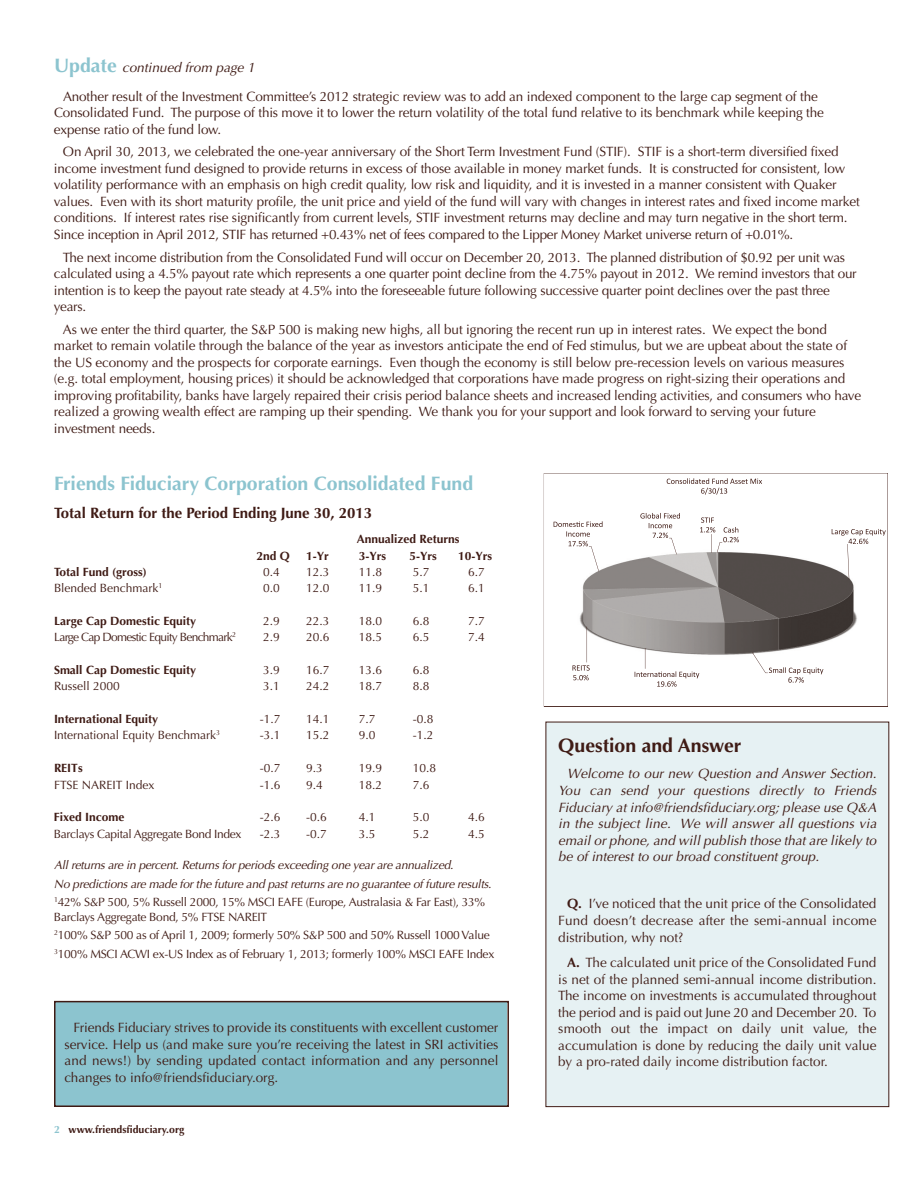
<style>
.page{position:relative;width:918px;height:1188px;background:#fff}
.page>*{position:absolute;margin:0;border:0;box-sizing:border-box;transform-origin:0 0}
.t1{font:700 19.5px "Optima";color:#8cc4cf}
.t2{font:700 19.5px "Optima";color:#3f1b15}
.t3{font:700 15px "Optima";color:#3f1b15}
.t4{font:13.5px/16.5px "Optima";letter-spacing:-.01em;color:#3f1b15}
.t5{font:italic 13.5px/16.5px "Optima";letter-spacing:.005em;color:#3f1b15;text-align:justify}
.t6{font:12px/18.3px "Optima";letter-spacing:-.025em;color:#3f1b15}
.t7{font:italic 12px/18.3px "Optima";letter-spacing:-.02em;color:#3f1b15}
.t8{font:700 12px "Optima";color:#3f1b15}
.t9{font:12px "Optima";color:#3f1b15}
.t10{font:12px "Optima";letter-spacing:-.055em;color:#3f1b15}
.t11{font:700 10.5px "Optima";color:#3f1b15}
.s1{font-weight:700;font-style:normal;font-size:19.5px;color:#8cc4cf}
.s2{font-style:normal}
.s3{color:#8cc4cf}
.s4{font-weight:700}
</style>
<div class="page">
<svg style="left:544px;top:473px;width:344px;height:234px"></svg>
<svg style="left:543px;top:473px;width:230px;height:22px"></svg>
<div style="left:546px;top:722px;width:342px;height:384px;background:#e6f1f3"></div>
<div style="left:56px;top:1002px;width:451px;height:104px;background:#8cc4cf"></div>
<div style="left:54px;top:1001px;width:455px;height:106px;border:2px solid #3f1b15"></div>
<p class="t5" style="left:54px;top:61px;width:202px"><span class="s1">Update</span> continued from page 1</p>
<p class="t4" style="left:54px;top:89px;width:771px;text-indent:9px">Another result of the Investment Committee’s 2012 strategic review was to add an indexed component to the large cap segment of the<br>Consolidated Fund. The purpose of this move it to lower the return volatility of the total fund relative to its benchmark while keeping the expense ratio of the fund low.</p>
<p class="t4" style="left:54px;top:145px;width:807px;text-indent:9px">On April 30, 2013, we celebrated the one-year anniversary of the Short Term Investment Fund (STIF). STIF is a short-term diversified fixed income investment fund designed to provide returns in excess of those available in money market funds. It is constructed for consistent, low volatility performance with an emphasis on high credit quality, low risk and liquidity, and it is invested in a manner consistent with Quaker values. Even with its short maturity profile, the unit price and yield of the fund will vary with changes in interest rates and fixed income market conditions. If interest rates rise significantly from current levels, STIF investment returns may decline and may turn negative in the short term.<br>Since inception in April 2012, STIF has returned +0.43% net of fees compared to the Lipper Money Market universe return of +0.01%.</p>
<p class="t4" style="left:54px;top:250px;width:804px;text-indent:9px">The next income distribution from the Consolidated Fund will occur on December 20, 2013. The planned distribution of $0.92 per unit was calculated using a 4.5% payout rate which represents a one quarter point decline from the 4.75% payout in 2012. We remind investors that our intention is to keep the payout rate steady at 4.5% into the foreseeable future following successive quarter point declines over the past three years.</p>
<p class="t4" style="left:54px;top:322px;width:809px;text-indent:9px">As we enter the third quarter, the S&amp;P 500 is making new highs, all but ignoring the recent run up in interest rates. We expect the bond market to remain volatile through the balance of the year as investors anticipate the end of Fed stimulus, but we are upbeat about the state of the US economy and the prospects for corporate earnings. Even though the economy is still below pre-recession levels on various measures (e.g. total employment, housing prices) it should be acknowledged that corporations have made progress on right-sizing their operations and improving profitability, banks have largely repaired their crisis period balance sheets and increased lending activities, and consumers who have realized a growing wealth effect are ramping up their spending. We thank you for your support and look forward to serving your future investment needs.</p>
<h1 class="t1" style="left:54px;top:472px;width:421px">Friends Fiduciary Corporation Consolidated Fund</h1>
<p class="t3" style="left:54px;top:504px;width:320px">Total Return for the Period Ending June 30, 2013</p>
<p class="t8" style="left:357px;top:532px;width:104px">Annualized Returns</p>
<p class="t8" style="left:256px;top:549px;width:35px">2nd Q</p>
<p class="t8" style="left:306px;top:549px;width:24px">1-Yr</p>
<p class="t8" style="left:359px;top:549px;width:29px">3-Yrs</p>
<p class="t8" style="left:409px;top:549px;width:29px">5-Yrs</p>
<p class="t8" style="left:458px;top:549px;width:36px">10-Yrs</p>
<p class="t8" style="left:54px;top:565px;width:94px">Total Fund (gross)</p>
<p class="t6" style="left:263px;top:564px;width:18px">0.4</p>
<p class="t6" style="left:306px;top:564px;width:25px">12.3</p>
<p class="t6" style="left:359px;top:564px;width:25px">11.8</p>
<p class="t6" style="left:413px;top:564px;width:18px">5.7</p>
<p class="t6" style="left:468px;top:564px;width:18px">6.7</p>
<p class="t9" style="left:54px;top:583px;width:110px">Blended Benchmark<sup>1</sup></p>
<p class="t6" style="left:263px;top:580px;width:18px">0.0</p>
<p class="t6" style="left:306px;top:580px;width:25px">12.0</p>
<p class="t6" style="left:359px;top:580px;width:25px">11.9</p>
<p class="t6" style="left:413px;top:580px;width:18px">5.1</p>
<p class="t6" style="left:468px;top:580px;width:18px">6.1</p>
<p class="t8" style="left:54px;top:614px;width:144px">Large Cap Domestic Equity</p>
<p class="t6" style="left:263px;top:613px;width:18px">2.9</p>
<p class="t6" style="left:306px;top:613px;width:25px">22.3</p>
<p class="t6" style="left:359px;top:613px;width:25px">18.0</p>
<p class="t6" style="left:413px;top:613px;width:18px">6.8</p>
<p class="t6" style="left:468px;top:613px;width:18px">7.7</p>
<p class="t10" style="left:54px;top:632px;width:184px">Large Cap Domestic Equity Benchmark<sup>2</sup></p>
<p class="t6" style="left:263px;top:629px;width:18px">2.9</p>
<p class="t6" style="left:306px;top:629px;width:25px">20.6</p>
<p class="t6" style="left:359px;top:629px;width:25px">18.5</p>
<p class="t6" style="left:413px;top:629px;width:18px">6.5</p>
<p class="t6" style="left:468px;top:629px;width:18px">7.4</p>
<p class="t8" style="left:54px;top:663px;width:144px">Small Cap Domestic Equity</p>
<p class="t6" style="left:263px;top:662px;width:18px">3.9</p>
<p class="t6" style="left:306px;top:662px;width:25px">16.7</p>
<p class="t6" style="left:359px;top:662px;width:25px">13.6</p>
<p class="t6" style="left:413px;top:662px;width:18px">6.8</p>
<p class="t9" style="left:54px;top:681px;width:67px">Russell 2000</p>
<p class="t6" style="left:263px;top:678px;width:18px">3.1</p>
<p class="t6" style="left:306px;top:678px;width:25px">24.2</p>
<p class="t6" style="left:359px;top:678px;width:25px">18.7</p>
<p class="t6" style="left:413px;top:678px;width:18px">8.8</p>
<p class="t8" style="left:54px;top:712px;width:106px">International Equity</p>
<p class="t6" style="left:260px;top:711px;width:22px">-1.7</p>
<p class="t6" style="left:306px;top:711px;width:25px">14.1</p>
<p class="t6" style="left:359px;top:711px;width:18px">7.7</p>
<p class="t6" style="left:413px;top:711px;width:22px">-0.8</p>
<p class="t9" style="left:54px;top:730px;width:168px">International Equity Benchmark<sup>3</sup></p>
<p class="t6" style="left:260px;top:727px;width:22px">-3.1</p>
<p class="t6" style="left:306px;top:727px;width:25px">15.2</p>
<p class="t6" style="left:359px;top:727px;width:18px">9.0</p>
<p class="t6" style="left:413px;top:727px;width:22px">-1.2</p>
<p class="t8" style="left:54px;top:761px;width:30px">REITs</p>
<p class="t6" style="left:260px;top:760px;width:22px">-0.7</p>
<p class="t6" style="left:306px;top:760px;width:18px">9.3</p>
<p class="t6" style="left:359px;top:760px;width:25px">19.9</p>
<p class="t6" style="left:413px;top:760px;width:25px">10.8</p>
<p class="t9" style="left:54px;top:780px;width:102px">FTSE NAREIT Index</p>
<p class="t6" style="left:260px;top:776px;width:22px">-1.6</p>
<p class="t6" style="left:306px;top:776px;width:18px">9.4</p>
<p class="t6" style="left:359px;top:776px;width:25px">18.2</p>
<p class="t6" style="left:413px;top:776px;width:18px">7.6</p>
<p class="t8" style="left:54px;top:810px;width:72px">Fixed Income</p>
<p class="t6" style="left:260px;top:809px;width:22px">-2.6</p>
<p class="t6" style="left:306px;top:809px;width:22px">-0.6</p>
<p class="t6" style="left:359px;top:809px;width:18px">4.1</p>
<p class="t6" style="left:413px;top:809px;width:18px">5.0</p>
<p class="t6" style="left:468px;top:809px;width:18px">4.6</p>
<p class="t6" style="left:54px;top:826px;width:189px">Barclays Capital Aggregate Bond Index</p>
<p class="t6" style="left:260px;top:826px;width:22px">-2.3</p>
<p class="t6" style="left:306px;top:826px;width:22px">-0.7</p>
<p class="t6" style="left:359px;top:826px;width:18px">3.5</p>
<p class="t6" style="left:413px;top:826px;width:18px">5.2</p>
<p class="t6" style="left:468px;top:826px;width:18px">4.5</p>
<p class="t7" style="left:54px;top:857px;width:439px">All returns are in percent. Returns for periods exceeding one year are annualized.<br>No predictions are made for the future and past returns are no guarantee of future results.<br><sup>1</sup><span class="s2">42% S&amp;P 500, 5% Russell 2000, 15% MSCI EAFE (Europe, Australasia &amp; Far East), 33%</span></p>
<p class="t6" style="left:54px;top:909px;width:442px">Barclays Aggregate Bond, 5% FTSE NAREIT<br><sup>2</sup>100% S&amp;P 500 as of April 1, 2009; formerly 50% S&amp;P 500 and 50% Russell 1000 Value<br><sup>3</sup>100% MSCI ACWI ex-US Index as of February 1, 2013; formerly 100% MSCI EAFE Index</p>
<p class="t4" style="left:64px;top:1021px;width:435px;text-align:justify;text-indent:9px">Friends Fiduciary strives to provide its constituents with excellent customer service. Help us (and make sure you’re receiving the latest in SRI activities and news!) by sending updated contact information and any personnel changes to info@friendsfiduciary.org.</p>
<p class="t11" style="left:54px;top:1123px;width:132px"><span class="s3">2</span> www.friendsfiduciary.org</p>
<h1 class="t2" style="left:558px;top:734px;width:185px">Question and Answer</h1>
<p class="t5" style="left:558px;top:767px;width:320px;text-indent:9px">Welcome to our new Question and Answer Section.<br>You can send your questions directly to Friends Fiduciary at info@friendsfiduciary.org; please use Q&amp;A in the subject line. We will answer all questions via email or phone, and will publish those that are likely to be of interest to our broad constituent group.</p>
<p class="t4" style="left:558px;top:897px;width:320px;text-align:justify;text-indent:9px"><span class="s4">Q.</span> I’ve noticed that the unit price of the Consolidated Fund doesn’t decrease after the semi-annual income distribution, why not?</p>
<p class="t4" style="left:558px;top:955px;width:320px;text-align:justify;text-indent:9px"><span class="s4">A.</span> The calculated unit price of the Consolidated Fund is net of the planned semi-annual income distribution.<br>The income on investments is accumulated throughout the period and is paid out June 20 and December 20. To smooth out the impact on daily unit value, the accumulation is done by reducing the daily unit value by a pro-rated daily income distribution factor.</p>
</div>
